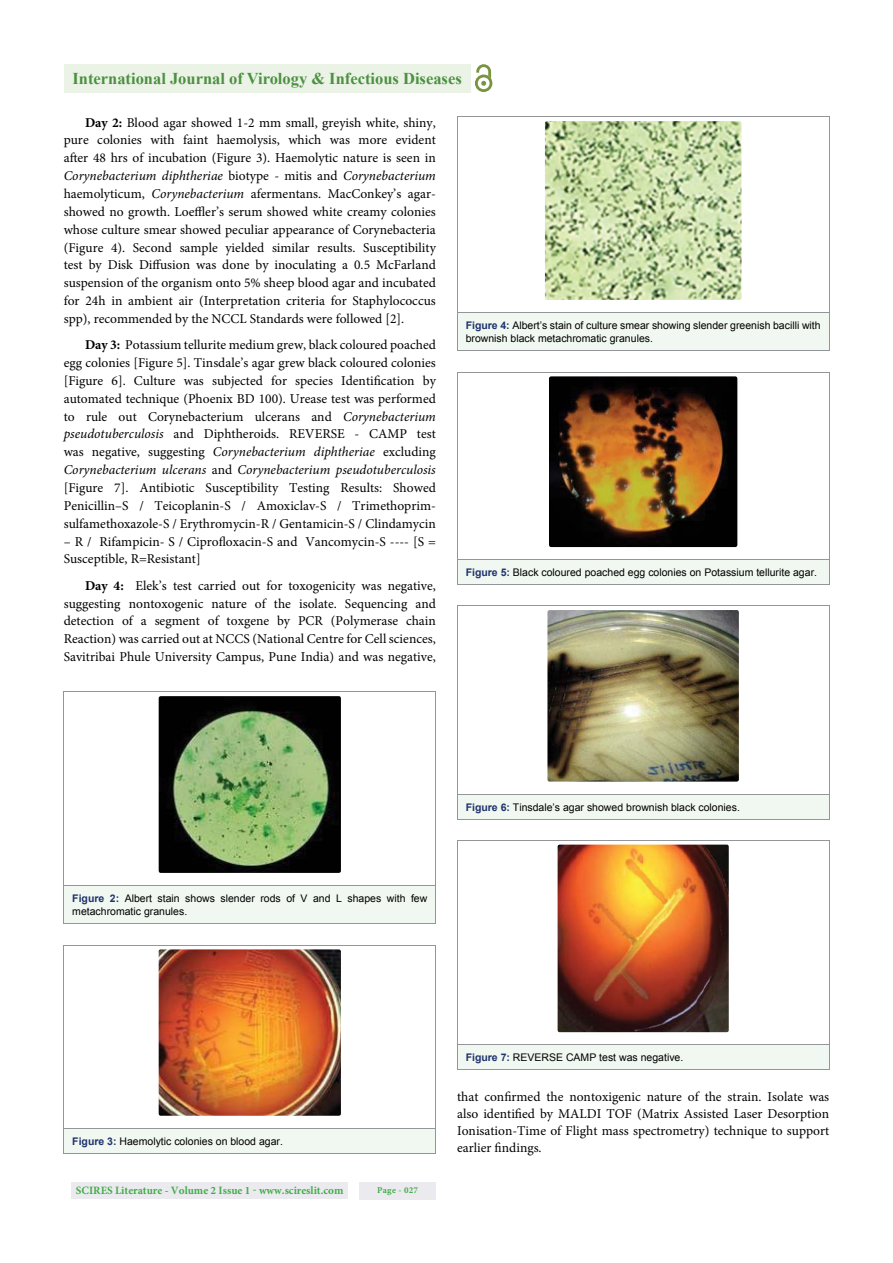
<style>
.page{position:relative;width:893px;height:1263px;background:#fff}
.page>*{position:absolute;margin:0;border:0;box-sizing:border-box;transform-origin:0 0}
.t1{font:700 16.5px "Times New Roman";color:#4d9041}
.t2{font:13.5px/17.9px "Minion Pro";color:#000;text-align:justify}
.t3{font:700 11.25px "Minion Pro";color:#41ad49}
.t4{font:10.5px/13.5px "Arial";color:#000}
.t5{font:700 9px "Minion Pro";letter-spacing:.03em;color:#41ad49}
.s1{font-weight:700}
.s2{font-style:italic}
.s3{font-weight:700;color:#20336c}
</style>
<div class="page">
<div style="left:64px;top:64px;width:406px;height:29px;background:#eaf3e6"></div>
<img style="left:475px;top:75px;width:17px;height:17px">
<svg style="left:476px;top:64px;width:15px;height:22px"></svg>
<div style="left:72px;top:1182px;width:276px;height:17px;background:#ebeaef"></div>
<div style="left:359px;top:1182px;width:77px;height:17px;background:#ebeaef"></div>
<div style="left:64px;top:886px;width:372px;height:38px;background:#f0f8f1"></div>
<hr style="left:64px;top:886px;width:372px;height:1px;background:#939598">
<hr style="left:64px;top:924px;width:372px;height:1px;background:#939598">
<img style="left:159px;top:696px;width:182px;height:177px;border-radius:2px">
<div style="left:64px;top:1129px;width:372px;height:24px;background:#f0f8f1"></div>
<hr style="left:64px;top:945px;width:372px;height:1px;background:#939598">
<hr style="left:64px;top:1128px;width:372px;height:1px;background:#939598">
<hr style="left:64px;top:1153px;width:372px;height:1px;background:#939598">
<img style="left:159px;top:949px;width:182px;height:167px;border-radius:2px">
<div style="left:457px;top:313px;width:372px;height:38px;background:#f0f8f1"></div>
<img style="left:545px;top:121px;width:196px;height:179px;border-radius:2px">
<div style="left:457px;top:560px;width:372px;height:24px;background:#f0f8f1"></div>
<img style="left:549px;top:376px;width:188px;height:171px;border-radius:2px">
<div style="left:457px;top:794px;width:372px;height:25px;background:#f0f8f1"></div>
<img style="left:547px;top:610px;width:192px;height:172px;border-radius:2px">
<div style="left:457px;top:1045px;width:372px;height:25px;background:#f0f8f1"></div>
<hr style="left:457px;top:1045px;width:372px;height:1px;background:#939598">
<hr style="left:457px;top:1070px;width:372px;height:1px;background:#939598">
<img style="left:558px;top:845px;width:171px;height:187px;border-radius:2px">
<p class="t1" style="left:72px;top:69px;width:391px">International Journal of Virology &amp; Infectious Diseases</p>
<p class="t2" style="left:64px;top:115px;width:374px;text-indent:21px"><span class="s1">Day 2:</span> Blood agar showed 1-2 mm small, greyish white, shiny, pure colonies with faint haemolysis, which was more evident after 48 hrs of incubation (Figure 3). Haemolytic nature is seen in <span class="s2">Corynebacterium diphtheriae</span> biotype - mitis and <span class="s2">Corynebacterium </span>haemolyticum, <span class="s2">Corynebacterium</span> afermentans. MacConkey’s agar&shy;showed no growth. Loeffler’s serum showed white creamy colonies whose culture smear showed peculiar appearance of Corynebacteria (Figure 4). Second sample yielded similar results. Susceptibility test by Disk Diffusion was done by inoculating a 0.5 McFarland suspension of the organism onto 5% sheep blood agar and incubated for 24h in ambient air (Interpretation criteria for Staphylococcus spp), recommended by the NCCL Standards were followed [2].</p>
<p class="t2" style="left:64px;top:337px;width:374px;text-indent:21px"><span class="s1">Day 3:</span> Potassium tellurite medium grew, black coloured poached egg colonies [Figure 5]. Tinsdale’s agar grew black coloured colonies [Figure 6]. Culture was subjected for species Identification by automated technique (Phoenix BD 100). Urease test was performed to rule out Corynebacterium ulcerans and <span class="s2">Corynebacterium pseudotuberculosis</span> and Diphtheroids. REVERSE - CAMP test was negative, suggesting <span class="s2">Corynebacterium diphtheriae</span> excluding <span class="s2">Corynebacterium ulcerans</span> and <span class="s2">Corynebacterium pseudotuberculosis </span>[Figure 7]. Antibiotic Susceptibility Testing Results: Showed Penicillin–S / Teicoplanin-S / Amoxiclav-S / Trimethoprim&shy;sulfamethoxazole-S / Erythromycin-R / Gentamicin-S / Clindamycin</p>
<p class="t2" style="left:64px;top:534px;width:374px">– R / Rifampicin- S / Ciprofloxacin-S and Vancomycin-S ---- [S =<br>Susceptible, R=Resistant]</p>
<p class="t2" style="left:64px;top:578px;width:374px;text-indent:21px"><span class="s1">Day 4:</span> Elek’s test carried out for toxogenicity was negative, suggesting nontoxogenic nature of the isolate. Sequencing and detection of a segment of toxgene by PCR (Polymerase chain Reaction) was carried out at NCCS (National Centre for Cell sciences, Savitribai Phule University Campus, Pune India) and was negative,</p>
<p class="t4" style="left:466px;top:318px;width:356px"><span class="s3">Figure 4:</span> Albert’s stain of culture smear showing slender greenish bacilli with brownish black metachromatic granules.</p>
<p class="t4" style="left:466px;top:566px;width:353px"><span class="s3">Figure 5:</span> Black coloured poached egg colonies on Potassium tellurite agar.</p>
<p class="t4" style="left:72px;top:891px;width:356px"><span class="s3">Figure 2:</span> Albert stain shows slender rods of V and L shapes with few metachromatic granules.</p>
<p class="t4" style="left:466px;top:800px;width:276px"><span class="s3">Figure 6:</span> Tinsdale’s agar showed brownish black colonies.</p>
<p class="t4" style="left:72px;top:1134px;width:212px"><span class="s3">Figure 3:</span> Haemolytic colonies on blood agar.</p>
<p class="t3" style="left:76px;top:1186px;width:269px">SCIRES Literature - Volume 2 Issue 1 - www.scireslit.com</p>
<p class="t5" style="left:377px;top:1186px;width:42px">Page - 027</p>
<p class="t4" style="left:466px;top:1051px;width:219px"><span class="s3">Figure 7:</span> REVERSE CAMP test was negative.</p>
<p class="t2" style="left:457px;top:1089px;width:374px;line-height:17.2px">that confirmed the nontoxigenic nature of the strain. Isolate was also identified by MALDI TOF (Matrix Assisted Laser Desorption Ionisation-Time of Flight mass spectrometry) technique to support earlier findings.</p>
</div>
